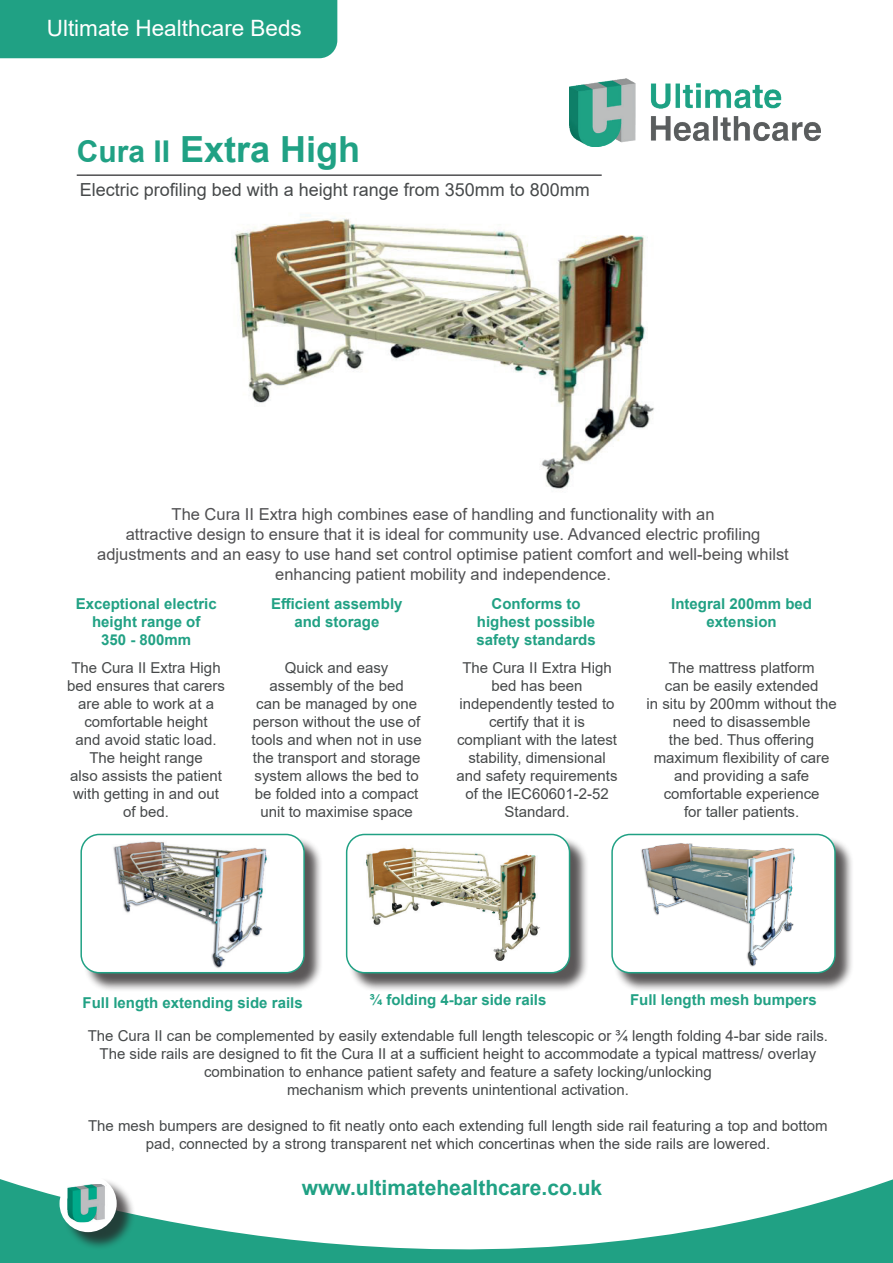
<style>
.page{position:relative;width:893px;height:1263px;background:#fff}
.page>*{position:absolute;margin:0;border:0;box-sizing:border-box;transform-origin:0 0}
.t1{font:700 36px "Arial";color:#20a184}
.t2{font:22.5px "Arial";color:#fff}
.t3{font:700 21px "Arial";color:#20a184}
.t4{font:18px "Arial";color:#46494a}
.t5{font:16.5px/19.8px "Arial";color:#505052;text-align:center}
.t6{font:15px/18px "Arial";color:#46494a;text-align:center}
.t7{font:700 15px/18px "Arial";color:#21a184;text-align:center}
.s1{font-size:30px}
</style>
<div class="page">
<img style="left:232px;top:215px;width:422px;height:274px">
<div style="left:0;top:0;width:337px;height:58px;background:#20a184"></div>
<svg style="left:0;top:1179px;width:893px;height:84px"></svg>
<img style="left:570px;top:79px;width:251px;height:68px">
<div style="left:62px;top:1177px;width:73px;height:74px;background:#231f20;opacity:.75"></div>
<div style="left:60px;top:1175px;width:57px;height:57px;background:#fff;border-radius:50%"></div>
<img style="left:67px;top:1184px;width:40px;height:38px">
<hr style="left:77px;top:174px;width:525px;height:2px;background:#505052">
<div style="left:83px;top:836px;width:241px;height:156px;background:#231f20;opacity:.75"></div>
<div style="left:81px;top:834px;width:223px;height:139px;background:#fff;border-radius:18px"></div>
<img style="left:113px;top:841px;width:155px;height:127px">
<div style="left:80px;top:834px;width:225px;height:139px;border:2px solid #20a184;border-radius:18px"></div>
<div style="left:348px;top:836px;width:241px;height:156px;background:#231f20;opacity:.75"></div>
<div style="left:347px;top:834px;width:222px;height:139px;background:#fff;border-radius:18px"></div>
<img style="left:365px;top:847px;width:175px;height:114px">
<div style="left:346px;top:834px;width:224px;height:139px;border:2px solid #20a184;border-radius:18px"></div>
<div style="left:614px;top:836px;width:240px;height:156px;background:#231f20;opacity:.75"></div>
<div style="left:612px;top:834px;width:223px;height:139px;background:#fff;border-radius:18px"></div>
<img style="left:619px;top:834px;width:216px;height:139px">
<div style="left:611px;top:834px;width:225px;height:139px;border:2px solid #20a184;border-radius:18px"></div>
<h2 class="t2" style="left:47px;top:12px;width:257px">Ultimate Healthcare Beds</h2>
<h1 class="t1" style="left:77px;top:124px;width:285px"><span class="s1">Cura II</span> Extra High</h1>
<p class="t4" style="left:80px;top:177px;width:512px">Electric profiling bed with a height range from 350mm to 800mm</p>
<p class="t5" style="left:97px;top:504px;width:693px">The Cura II Extra high combines ease of handling and functionality with an<br>attractive design to ensure that it is ideal for community use. Advanced electric profiling adjustments and an easy to use hand set control optimise patient comfort and well-being whilst enhancing patient mobility and independence.</p>
<p class="t7" style="left:76px;top:595px;width:142px">Exceptional electric height range of<br>350 - 800mm</p>
<p class="t7" style="left:476px;top:595px;width:121px">Conforms to highest possible safety standards</p>
<p class="t7" style="left:271px;top:595px;width:133px">Efficient assembly and storage</p>
<p class="t7" style="left:671px;top:595px;width:142px">Integral 200mm bed extension</p>
<p class="t6" style="left:67px;top:659px;width:159px">The Cura II Extra High bed ensures that carers are able to work at a comfortable height<br>and avoid static load.<br>The height range<br>also assists the patient with getting in and out of bed.</p>
<p class="t6" style="left:252px;top:659px;width:172px">Quick and easy assembly of the bed<br>can be managed by one person without the use of tools and when not in use the transport and storage system allows the bed to be folded into a compact unit to maximise space</p>
<p class="t6" style="left:457px;top:659px;width:162px">The Cura II Extra High bed has been independently tested to certify that it is compliant with the latest stability, dimensional and safety requirements of the IEC60601-2-52<br>Standard.</p>
<p class="t6" style="left:647px;top:659px;width:192px">The mattress platform<br>can be easily extended<br>in situ by 200mm without the need to disassemble<br>the bed. Thus offering maximum flexibility of care and providing a safe comfortable experience<br>for taller patients.</p>
<p class="t7" style="left:83px;top:994px;width:222px">Full length extending side rails</p>
<p class="t7" style="left:370px;top:990px;width:178px">¾ folding 4-bar side rails</p>
<p class="t6" style="left:88px;top:1027px;width:742px">The Cura II can be complemented by easily extendable full length telescopic or ¾ length folding 4-bar side rails.<br>The side rails are designed to fit the Cura II at a sufficient height to accommodate a typical mattress/ overlay combination to enhance patient safety and feature a safety locking/unlocking<br>mechanism which prevents unintentional activation.</p>
<p class="t6" style="left:88px;top:1117px;width:741px">The mesh bumpers are designed to fit neatly onto each extending full length side rail featuring a top and bottom pad, connected by a strong transparent net which concertinas when the side rails are lowered.</p>
<p class="t7" style="left:630px;top:990px;width:188px">Full length mesh bumpers</p>
<h3 class="t3" style="left:302px;top:1173px;width:302px">www.ultimatehealthcare.co.uk</h3>
</div>
